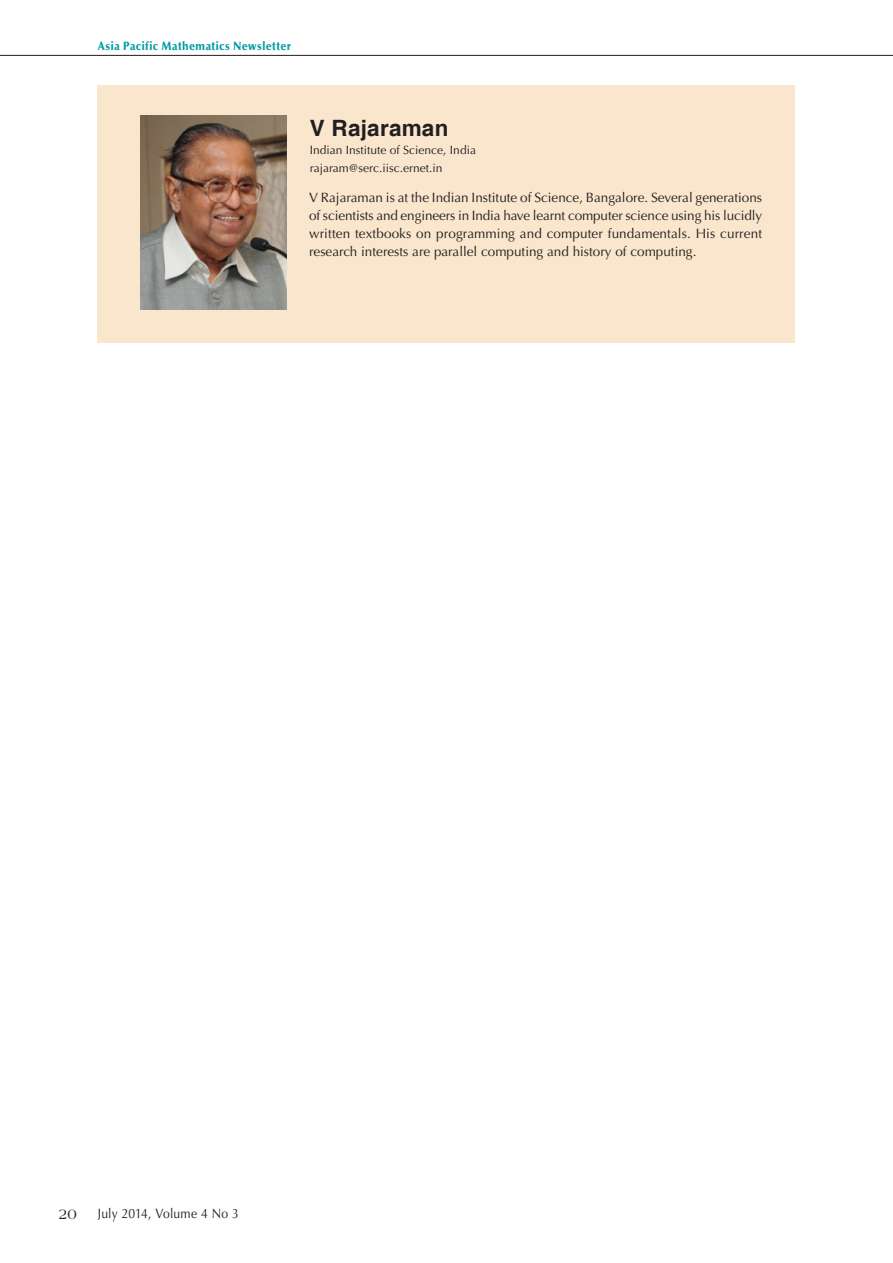
<style>
.page{position:relative;width:893px;height:1263px;background:#fff}
.page>*{position:absolute;margin:0;border:0;box-sizing:border-box;transform-origin:0 0}
.t1{font:700 22.5px "Helvetica";letter-spacing:.01em;color:#231f20}
.t2{font:15px "Americana Std";color:#231f20;scale:.9 1}
.t3{font:13.5px/18px "Optima LT Std";color:#231f20;text-align:justify}
.t4{font:13.5px "Optima LT Std";color:#231f20;scale:.9 1}
.t5{font:12px/18px "Optima LT Std";color:#231f20}
.t6{font:900 12px "Optima LT Std";letter-spacing:.04em;color:#009ba5;scale:.9 1}
</style>
<div class="page">
<hr style="left:0;top:55px;width:893px;height:1px;background:#231f20">
<div style="left:98px;top:85px;width:697px;height:257px;background:#f9e6cd"></div>
<img style="left:141px;top:115px;width:145px;height:194px">
<p class="t6" style="left:98px;top:39px;width:216px">Asia Pacific Mathematics Newsletter</p>
<h1 class="t1" style="left:310px;top:114px;width:140px">V Rajaraman</h1>
<p class="t5" style="left:310px;top:141px;width:168px">Indian Institute of Science, India rajaram@serc.iisc.ernet.in</p>
<p class="t3" style="left:309px;top:189px;width:455px">V Rajaraman is at the Indian Institute of Science, Bangalore. Several generations of scientists and engineers in India have learnt computer science using his lucidly written textbooks on programming and computer fundamentals. His current research interests are parallel computing and history of computing.</p>
<p class="t2" style="left:59px;top:1206px;width:21px">20</p>
<p class="t4" style="left:98px;top:1206px;width:158px">July 2014, Volume 4 No 3</p>
</div>
